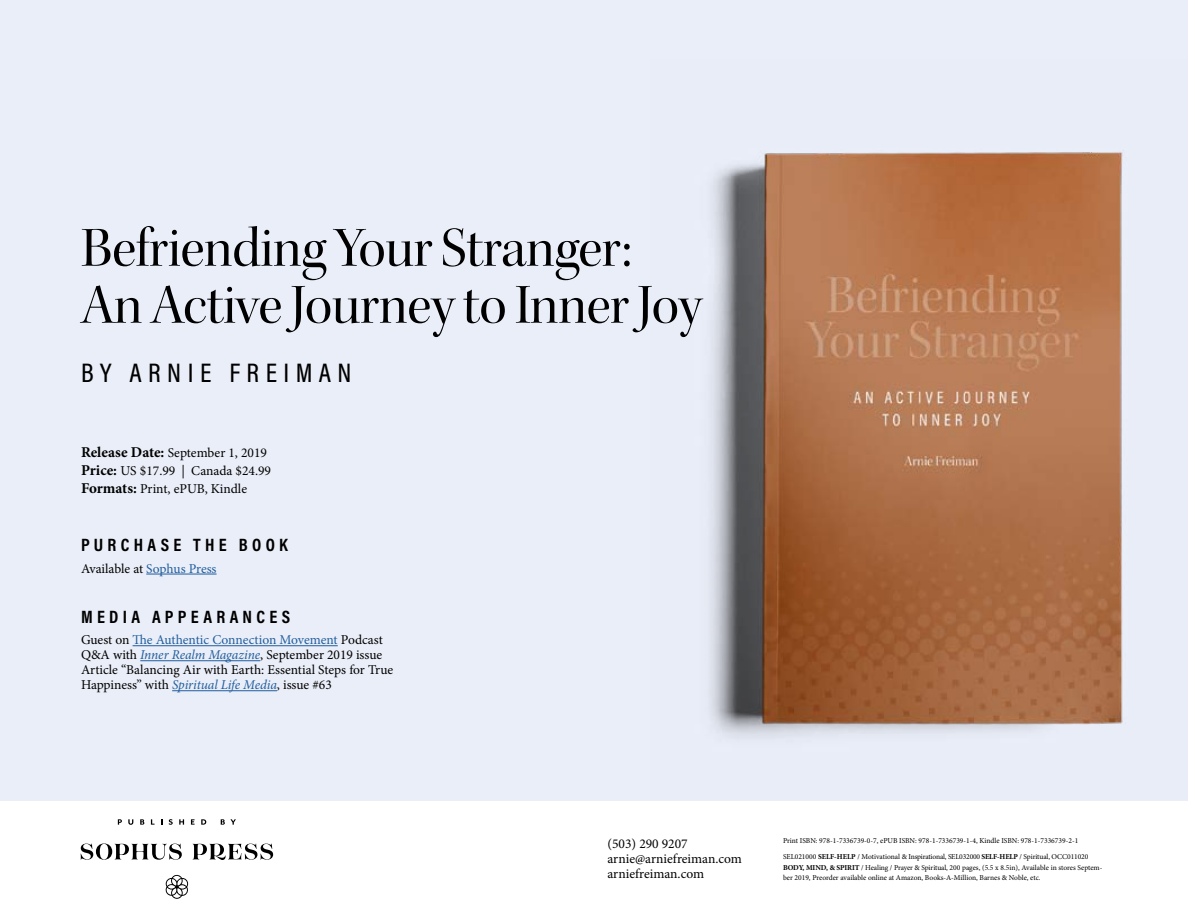
<style>
.page{position:relative;width:1188px;height:918px;background:#fff}
.page>*{position:absolute;margin:0;border:0;box-sizing:border-box;transform-origin:0 0}
.t1{font:57px/57px "Kepler Std Disp";letter-spacing:-.01em;color:#000}
.t2{font:500 27px "Acumin Pro Cond";letter-spacing:.24em;color:#000}
.t3{font:700 18px "Acumin Pro Cond";letter-spacing:.24em;color:#000}
.t4{font:13.5px/15px "Minion Pro";color:#000}
.t5{font:7.5px/15.9px "Minion Pro";letter-spacing:-.005em;color:#000}
.s1{font-weight:700;font-size:15px}
.s2{color:#215e9e}
.s3{font-style:italic;color:#215e9e}
.s4{font-weight:700}
</style>
<div class="page">
<div style="left:0;top:0;width:1188px;height:800px;background:#eaeef8"></div>
<img style="left:709px;top:152px;width:414px;height:586px">
<svg style="left:165px;top:874px;width:24px;height:25px"></svg>
<svg style="left:81px;top:844px;width:101px;height:16px"></svg>
<svg style="left:193px;top:844px;width:80px;height:16px"></svg>
<svg style="left:118px;top:819px;width:4px;height:6px"></svg>
<svg style="left:128px;top:819px;width:5px;height:6px"></svg>
<svg style="left:140px;top:819px;width:4px;height:6px"></svg>
<svg style="left:151px;top:819px;width:4px;height:6px"></svg>
<svg style="left:169px;top:819px;width:4px;height:6px"></svg>
<svg style="left:179px;top:819px;width:5px;height:6px"></svg>
<svg style="left:191px;top:819px;width:4px;height:6px"></svg>
<svg style="left:201px;top:819px;width:5px;height:6px"></svg>
<svg style="left:221px;top:819px;width:15px;height:6px"></svg>
<hr style="left:146px;top:574px;width:71px;height:1px;background:#215e9e">
<hr style="left:133px;top:645px;width:205px;height:1px;background:#215e9e">
<hr style="left:140px;top:660px;width:120px;height:1px;background:#215e9e">
<hr style="left:172px;top:690px;width:105px;height:1px;background:#215e9e">
<h1 class="t1" style="left:81px;top:220px;width:622px">Befriending Your Stranger:<br>An Active Journey to Inner Joy</h1>
<h2 class="t2" style="left:81px;top:355px;width:272px">BY ARNIE FREIMAN</h2>
<p class="t4" style="left:81px;top:444px;width:192px;line-height:18px"><span class="s1">Release Date:</span> September 1, 2019<br><span class="s1">Price:</span> US $17.99 | Canada $24.99<br><span class="s1">Formats:</span> Print, ePUB, Kindle</p>
<h3 class="t3" style="left:81px;top:533px;width:208px">PURCHASE THE BOOK</h3>
<p class="t4" style="left:81px;top:561px;width:137px">Available at <span class="s2">Sophus Press</span></p>
<h3 class="t3" style="left:81px;top:605px;width:211px">MEDIA APPEARANCES</h3>
<p class="t4" style="left:81px;top:633px;width:314px">Guest on <span class="s2">The Authentic Connection Movement</span> Podcast Q&amp;A with <span class="s3">Inner Realm Magazine</span>, September 2019 issue Article “Balancing Air with Earth: Essential Steps for True Happiness” with <span class="s3">Spiritual Life Media</span>, issue #63</p>
<p class="t4" style="left:608px;top:836px;width:136px">(503) 290 9207 arnie@arniefreiman.com arniefreiman.com</p>
<p class="t5" style="left:783px;top:833px;width:307px">Print ISBN: 978-1-7336739-0-7, ePUB ISBN: 978-1-7336739-1-4, Kindle ISBN: 978-1-7336739-2-1<br>SEL021000 <span class="s4">SELF-HELP</span> / Motivational &amp; Inspirational, SEL032000 <span class="s4">SELF-HELP</span> / Spiritual, OCC011020</p>
<p class="t5" style="left:783px;top:862px;width:321px;line-height:10.5px"><span class="s4">BODY, MIND, &amp; SPIRIT</span> / Healing / Prayer &amp; Spiritual, 200 pages, (5.5 x 8.5in), Available in stores Septem&shy;ber 2019, Preorder available online at Amazon, Books-A-Million, Barnes &amp; Noble, etc.</p>
</div>
